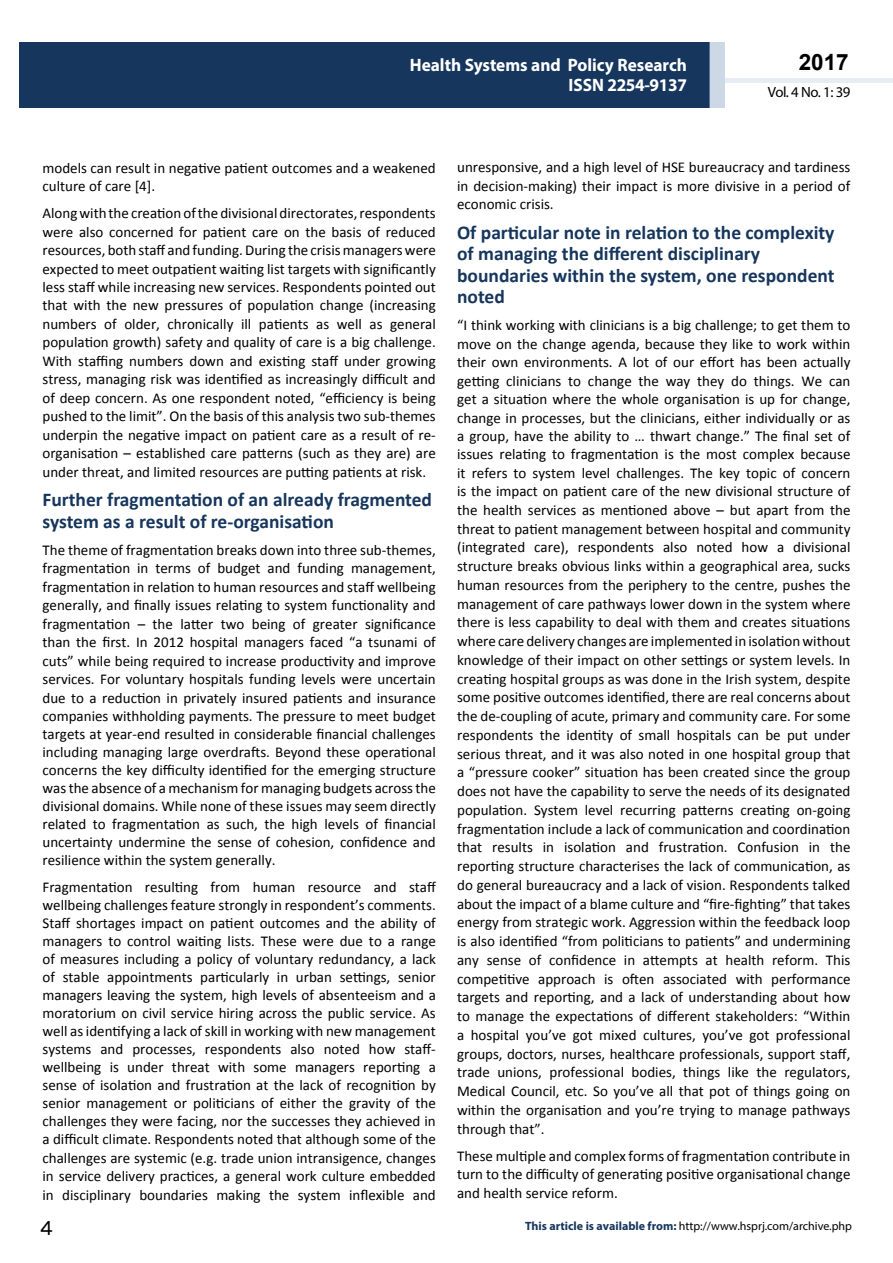
<style>
.page{position:relative;width:893px;height:1263px;background:#fff}
.page>*{position:absolute;margin:0;border:0;box-sizing:border-box;transform-origin:0 0}
.t1{font:25.5px "Tunga";color:#000}
.t2{font:700 22.5px "Arial";color:#000}
.t3{font:700 19.5px/21.5px "Calibri";color:#16365d}
.t4{font:700 18px/21.6px "Myriad Pro";color:#fff;text-align:right;scale:.96 1}
.t5{font:15px/18.8px "Calibri";color:#000;text-align:justify}
.t6{font:14.85px "Myriad Pro";letter-spacing:-.03em;color:#000}
.t7{font:12px "Myriad Pro";color:#000}
.s1{font-weight:700;color:#16365d}
</style>
<div class="page">
<hr style="left:725px;top:78px;width:168px;height:4px;background:#e7edf4">
<div style="left:19px;top:42px;width:690px;height:66px;background:#16365d"></div>
<div style="left:709px;top:42px;width:16px;height:66px;background:#cdd8e7"></div>
<p class="t4" style="left:517px;top:53px;width:198px">ARCHIVOS DE MEDICINA<br>ISSN 1698-9465</p>
<h2 class="t2" style="left:799px;top:47px;width:52px">2017</h2>
<p class="t4" style="left:410px;top:54px;width:290px;line-height:19.8px">Health Systems and Policy Research<br>ISSN 2254-9137</p>
<p class="t6" style="left:768px;top:83px;width:84px">Vol. 4 No. 1: 39</p>
<p class="t5" style="left:43px;top:159px;width:395px">models can result in negative patient outcomes and a weakened culture of care [4].</p>
<p class="t5" style="left:43px;top:204px;width:395px">Along with the creation of the divisional directorates, respondents were also concerned for patient care on the basis of reduced resources, both staff and funding. During the crisis managers were expected to meet outpatient waiting list targets with significantly less staff while increasing new services. Respondents pointed out that with the new pressures of population change (increasing numbers of older, chronically ill patients as well as general population growth) safety and quality of care is a big challenge.<br>With staffing numbers down and existing staff under growing stress, managing risk was identified as increasingly difficult and of deep concern. As one respondent noted, “efficiency is being pushed to the limit”. On the basis of this analysis two sub-themes underpin the negative impact on patient care as a result of re&shy;organisation – established care patterns (such as they are) are under threat, and limited resources are putting patients at risk.</p>
<h3 class="t3" style="left:43px;top:489px;width:391px">Further fragmentation of an already fragmented system as a result of re-organisation</h3>
<p class="t5" style="left:43px;top:541px;width:395px;line-height:18.3px">The theme of fragmentation breaks down into three sub-themes, fragmentation in terms of budget and funding management, fragmentation in relation to human resources and staff wellbeing generally, and finally issues relating to system functionality and fragmentation – the latter two being of greater significance than the first. In 2012 hospital managers faced “a tsunami of cuts” while being required to increase productivity and improve services. For voluntary hospitals funding levels were uncertain due to a reduction in privately insured patients and insurance companies withholding payments. The pressure to meet budget targets at year-end resulted in considerable financial challenges including managing large overdrafts. Beyond these operational concerns the key difficulty identified for the emerging structure was the absence of a mechanism for managing budgets across the divisional domains. While none of these issues may seem directly related to fragmentation as such, the high levels of financial uncertainty undermine the sense of cohesion, confidence and resilience within the system generally.</p>
<p class="t5" style="left:43px;top:878px;width:395px;line-height:18.1px">Fragmentation resulting from human resource and staff wellbeing challenges feature strongly in respondent’s comments.<br>Staff shortages impact on patient outcomes and the ability of managers to control waiting lists. These were due to a range of measures including a policy of voluntary redundancy, a lack of stable appointments particularly in urban settings, senior managers leaving the system, high levels of absenteeism and a moratorium on civil service hiring across the public service. As well as identifying a lack of skill in working with new management systems and processes, respondents also noted how staff&shy;wellbeing is under threat with some managers reporting a sense of isolation and frustration at the lack of recognition by senior management or politicians of either the gravity of the challenges they were facing, nor the successes they achieved in a difficult climate. Respondents noted that although some of the challenges are systemic (e.g. trade union intransigence, changes in service delivery practices, a general work culture embedded in disciplinary boundaries making the system inflexible and</p>
<h1 class="t1" style="left:40px;top:1211px;width:15px">4</h1>
<p class="t5" style="left:457px;top:158px;width:395px">unresponsive, and a high level of HSE bureaucracy and tardiness in decision-making) their impact is more divisive in a period of economic crisis.</p>
<h3 class="t3" style="left:457px;top:222px;width:379px">Of particular note in relation to the complexity of managing the different disciplinary boundaries within the system, one respondent noted</h3>
<p class="t5" style="left:457px;top:316px;width:395px">“I think working with clinicians is a big challenge; to get them to move on the change agenda, because they like to work within their own environments. A lot of our effort has been actually getting clinicians to change the way they do things. We can get a situation where the whole organisation is up for change, change in processes, but the clinicians, either individually or as a group, have the ability to … thwart change.” The final set of issues relating to fragmentation is the most complex because it refers to system level challenges. The key topic of concern is the impact on patient care of the new divisional structure of the health services as mentioned above – but apart from the threat to patient management between hospital and community (integrated care), respondents also noted how a divisional structure breaks obvious links within a geographical area, sucks human resources from the periphery to the centre, pushes the management of care pathways lower down in the system where there is less capability to deal with them and creates situations where care delivery changes are implemented in isolation without knowledge of their impact on other settings or system levels. In creating hospital groups as was done in the Irish system, despite some positive outcomes identified, there are real concerns about the de-coupling of acute, primary and community care. For some respondents the identity of small hospitals can be put under serious threat, and it was also noted in one hospital group that a “pressure cooker” situation has been created since the group does not have the capability to serve the needs of its designated population. System level recurring patterns creating on-going fragmentation include a lack of communication and coordination that results in isolation and frustration. Confusion in the reporting structure characterises the lack of communication, as do general bureaucracy and a lack of vision. Respondents talked about the impact of a blame culture and “fire-fighting” that takes energy from strategic work. Aggression within the feedback loop is also identified “from politicians to patients” and undermining any sense of confidence in attempts at health reform. This competitive approach is often associated with performance targets and reporting, and a lack of understanding about how to manage the expectations of different stakeholders: “Within a hospital you’ve got mixed cultures, you’ve got professional groups, doctors, nurses, healthcare professionals, support staff, trade unions, professional bodies, things like the regulators, Medical Council, etc. So you’ve all that pot of things going on within the organisation and you’re trying to manage pathways through that”.</p>
<p class="t5" style="left:457px;top:1147px;width:395px">These multiple and complex forms of fragmentation contribute in turn to the difficulty of generating positive organisational change and health service reform.</p>
<p class="t7" style="left:525px;top:1218px;width:329px"><span class="s1">This article is available from:</span> http://www.hsprj.com/archive.php</p>
</div>
